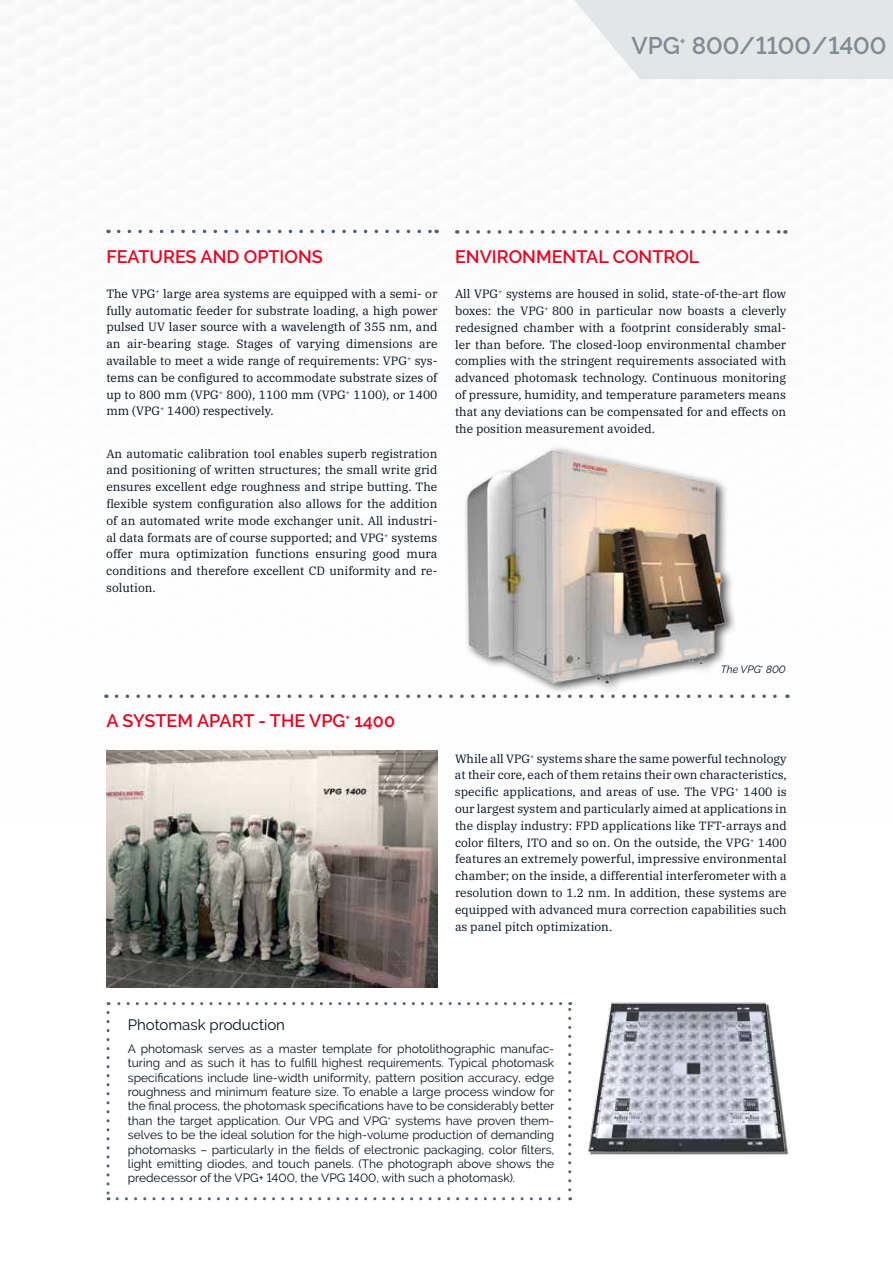
<style>
.page{position:relative;width:893px;height:1263px;background:#fff}
.page>*{position:absolute;margin:0;border:0;box-sizing:border-box;transform-origin:0 0}
.t1{font:600 24px "Raleway";color:#808b94}
.t2{font:600 18px "Raleway";color:#e40521}
.t3{font:15px "Raleway";color:#030d18}
.t4{font:12px/16.8px "IBM Plex Serif";color:#030d18;text-align:justify}
.t5{font:12px/14.4px "Raleway";color:#030d18;text-align:justify}
.t6{font:italic 10.5px "Raleway";color:#030d18}
</style>
<div class="page">
<svg style="left:574px;top:0;width:319px;height:79px;background:#e5e7e8"></svg>
<img style="left:106px;top:750px;width:331px;height:237px">
<svg style="left:107px;top:1012px;width:3px;height:188px"></svg>
<svg style="left:117px;top:1197px;width:454px;height:3px"></svg>
<svg style="left:568px;top:1002px;width:3px;height:188px"></svg>
<svg style="left:108px;top:1002px;width:453px;height:3px"></svg>
<svg style="left:117px;top:694px;width:671px;height:4px"></svg>
<svg style="left:119px;top:230px;width:318px;height:3px"></svg>
<svg style="left:467px;top:230px;width:319px;height:4px"></svg>
<img style="left:571px;top:1002px;width:218px;height:153px">
<div style="left:463px;top:445px;width:275px;height:250px;background:#fefefe"></div>
<img style="left:465px;top:447px;width:268px;height:243px">
<h1 class="t1" style="left:631px;top:31px;width:257px">VPG<sup>+</sup> 800/1100/1400</h1>
<h2 class="t2" style="left:106px;top:246px;width:218px">FEATURES AND OPTIONS</h2>
<p class="t4" style="left:106px;top:284px;width:333px">The VPG<sup>+</sup> large area systems are equipped with a semi- or fully automatic feeder for substrate loading, a high power pulsed UV laser source with a wavelength of 355 nm, and an air-bearing stage. Stages of varying dimensions are available to meet a wide range of requirements: VPG<sup>+</sup> sys&shy;tems can be configured to accommodate substrate sizes of up to 800 mm (VPG<sup>+</sup> 800), 1100 mm (VPG<sup>+</sup> 1100), or 1400 mm (VPG<sup>+</sup> 1400) respectively.</p>
<p class="t4" style="left:106px;top:444px;width:333px">An automatic calibration tool enables superb registration and positioning of written structures; the small write grid ensures excellent edge roughness and stripe butting. The flexible system configuration also allows for the addition of an automated write mode exchanger unit. All industri&shy;al data formats are of course supported; and VPG<sup>+</sup> systems offer mura optimization functions ensuring good mura conditions and therefore excellent CD uniformity and re&shy;solution.</p>
<h2 class="t2" style="left:455px;top:246px;width:246px">ENVIRONMENTAL CONTROL</h2>
<p class="t4" style="left:455px;top:285px;width:333px">All VPG<sup>+</sup> systems are housed in solid, state-of-the-art flow boxes: the VPG<sup>+</sup> 800 in particular now boasts a cleverly redesigned chamber with a footprint considerably smal&shy;ler than before. The closed-loop environmental chamber complies with the stringent requirements associated with advanced photomask technology. Continuous monitoring of pressure, humidity, and temperature parameters means that any deviations can be compensated for and effects on the position measurement avoided.</p>
<h2 class="t2" style="left:106px;top:711px;width:290px">A SYSTEM APART - THE VPG<sup>+</sup> 1400</h2>
<p class="t6" style="left:721px;top:663px;width:67px">The VPG<sup>+</sup> 800</p>
<p class="t4" style="left:455px;top:749px;width:333px">While all VPG<sup>+</sup> systems share the same powerful technology at their core, each of them retains their own characteristics, specific applications, and areas of use. The VPG<sup>+</sup> 1400 is our largest system and particularly aimed at applications in the display industry: FPD applications like TFT-arrays and color filters, ITO and so on. On the outside, the VPG<sup>+</sup> 1400 features an extremely powerful, impressive environmental chamber; on the inside, a differential interferometer with a resolution down to 1.2 nm. In addition, these systems are equipped with advanced mura correction capabilities such as panel pitch optimization.</p>
<p class="t3" style="left:128px;top:1016px;width:159px">Photomask production</p>
<p class="t5" style="left:128px;top:1041px;width:428px">A photomask serves as a master template for photolithographic manufac&shy;turing and as such it has to fulfill highest requirements. Typical photomask specifications include line-width uniformity, pattern position accuracy, edge roughness and minimum feature size. To enable a large process window for the final process, the photomask specifications have to be considerably better than the target application. Our VPG and VPG<sup>+</sup> systems have proven them&shy;selves to be the ideal solution for the high-volume production of demanding photomasks – particularly in the fields of electronic packaging, color filters, light emitting diodes, and touch panels. (The photograph above shows the predecessor of the VPG+ 1400, the VPG 1400, with such a photomask).</p>
</div>
